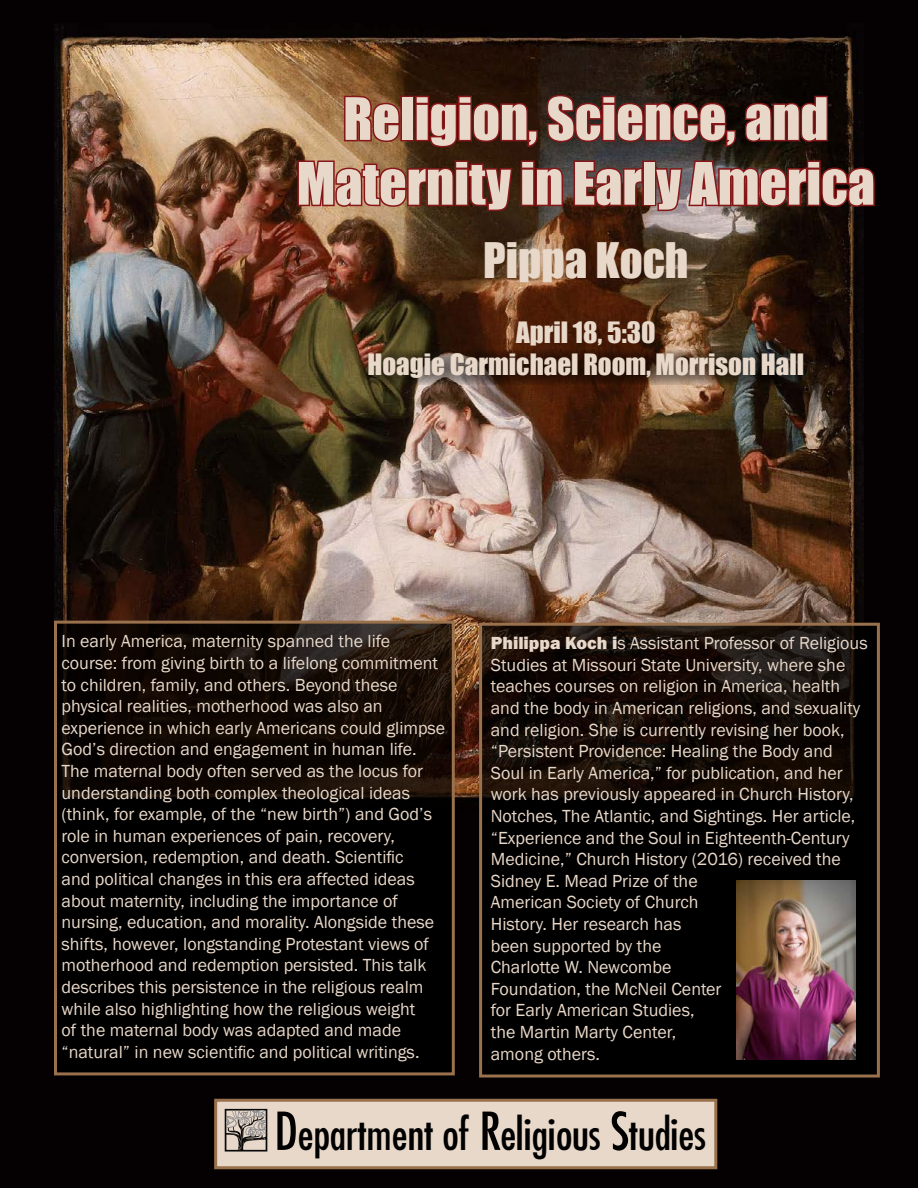
<style>
.page{position:relative;width:918px;height:1188px;background:#050102}
.page>*{position:absolute;margin:0;border:0;box-sizing:border-box;transform-origin:0 0}
.t1{font:54px/64.8px "Impact";color:#e8d8c9;text-align:center}
.t2{font:45px "Impact";color:#e8d8c9}
.t3{font:condensed 42.75px "Futura";color:#000}
.t4{font:27px/32.4px "Impact";color:#e8d8c9;text-align:center}
.t5{font:18px/21.6px "Franklin Gothic";color:#e8d8c9}
.s1{font-weight:800}
.s2{font-size:50.7px}
</style>
<div class="page">
<img style="left:54px;top:26px;width:810px;height:772px">
<svg style="left:358px;top:349px;width:452px;height:36px;background:#3f2c1f"></svg>
<img style="left:296px;top:93px;width:579px;height:128px">
<svg style="left:483px;top:627px;width:381px;height:254px"></svg>
<img style="left:736px;top:881px;width:120px;height:179px">
<svg style="left:58px;top:625px;width:393px;height:173px;fill:#100702"></svg>
<div style="left:54px;top:621px;width:401px;height:454px;border:3px solid #99714d"></div>
<div style="left:479px;top:623px;width:401px;height:455px;border:3px solid #99714d"></div>
<div style="left:216px;top:1100px;width:500px;height:68px;background:#e8d8c9"></div>
<svg style="left:225px;top:1109px;width:42px;height:43px"></svg>
<div style="left:214px;top:1099px;width:503px;height:70px;border:3px solid #99714d"></div>
<h1 class="t1" style="left:297px;top:85px;width:580px">Religion, Science, and<br>Maternity in Early America</h1>
<h2 class="t2" style="left:483px;top:226px;width:207px">Pippa Koch</h2>
<h3 class="t4" style="left:368px;top:315px;width:438px">April 18, 5:30<br>Hoagie Carmichael Room, Morrison Hall</h3>
<p class="t5" style="left:62px;top:631px;width:385px">In early America, maternity spanned the life course: from giving birth to a lifelong commitment to children, family, and others. Beyond these physical realities, motherhood was also an experience in which early Americans could glimpse God’s direction and engagement in human life.<br>The maternal body often served as the locus for understanding both complex theological ideas (think, for example, of the “new birth”) and God’s role in human experiences of pain, recovery, conversion, redemption, and death. Scientific<br>and political changes in this era affected ideas about maternity, including the importance of nursing, education, and morality. Alongside these shifts, however, longstanding Protestant views of motherhood and redemption persisted. This talk describes this persistence in the religious realm while also highlighting how the religious weight<br>of the maternal body was adapted and made “natural” in new scientific and political writings.</p>
<p class="t5" style="left:491px;top:633px;width:378px"><span class="s1">Philippa Koch i</span>s Assistant Professor of Religious Studies at Missouri State University, where she teaches courses on religion in America, health and the body in American religions, and sexuality and religion. She is currently revising her book, “Persistent Providence: Healing the Body and Soul in Early America,” for publication, and her work has previously appeared in Church History, Notches, The Atlantic, and Sightings. Her article, “Experience and the Soul in Eighteenth-Century Medicine,” Church History (2016) received the Sidney E. Mead Prize of the<br>American Society of Church<br>History. Her research has<br>been supported by the<br>Charlotte W. Newcombe<br>Foundation, the McNeil Center<br>for Early American Studies,<br>the Martin Marty Center,<br>among others.</p>
<h3 class="t3" style="left:275px;top:1107px;width:433px"><span class="s2">D</span>epartment of <span class="s2">R</span>eligious <span class="s2">S</span>tudies</h3>
</div>
